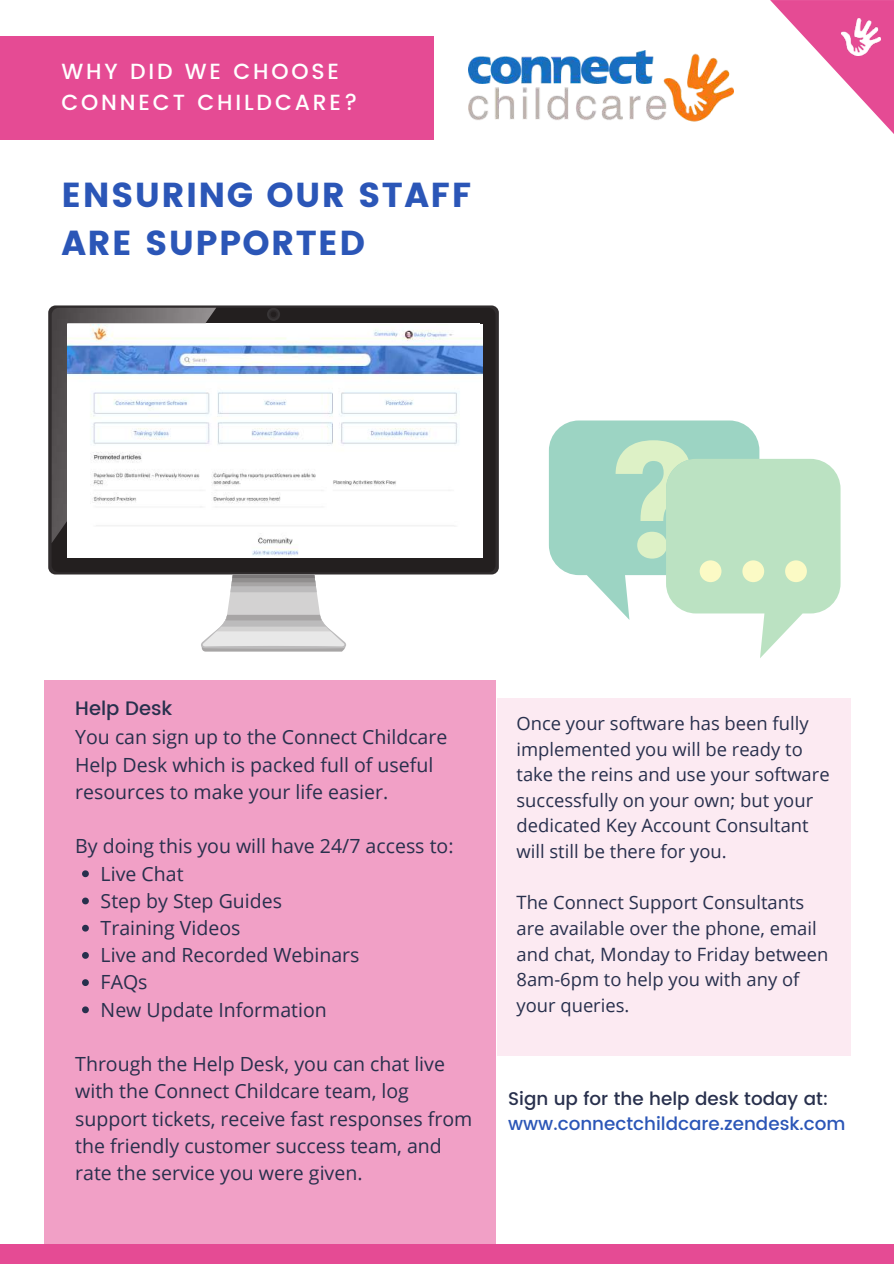
<style>
.page{position:relative;width:894px;height:1264px;background:#fff}
.page>*{position:absolute;margin:0;border:0;box-sizing:border-box;transform-origin:0 0}
.t1{font:34.65px/48.4px "Poppins";letter-spacing:.04em;color:#2b56b7}
.t2{font:500 21.9px/30.6px "Poppins";letter-spacing:.13em;color:#fff}
.t3{font:19.5px/27.2px "Open Sans";color:#28304d}
.t4{font:500 19.5px "Poppins";color:#28304d}
.t5{font:18.3px/25.7px "Open Sans";color:#28304d}
.t6{font:500 18.3px "Poppins";color:#2b56b7}
.t7{font:500 18.3px "Poppins";color:#28304d}
</style>
<div class="page">
<div style="left:0;top:1244px;width:893px;height:19px;background:#e54b94"></div>
<div style="left:48px;top:305px;width:450px;height:269px;background:#302c2d;border-radius:7px"></div>
<div style="left:52px;top:308px;width:443px;height:264px;background:#231f1f;border-radius:7px"></div>
<div style="left:267px;top:308px;width:13px;height:13px;background:#383536;border-radius:50%"></div>
<div style="left:269px;top:310px;width:9px;height:9px;background:#2e2a2b;border-radius:50%"></div>
<svg style="left:271px;top:312px;width:5px;height:5px"></svg>
<img style="left:52px;top:308px;width:164px;height:234px">
<svg style="left:199px;top:574px;width:148px;height:77px"></svg>
<img style="left:67px;top:325px;width:415px;height:232px">
<div style="left:44px;top:679px;width:452px;height:566px;background:#f1a0c6"></div>
<svg style="left:548px;top:420px;width:292px;height:238px"></svg>
<div style="left:699px;top:560px;width:22px;height:22px;background:#fbfac5;border-radius:50%"></div>
<div style="left:742px;top:560px;width:22px;height:22px;background:#fbfac5;border-radius:50%"></div>
<svg style="left:784px;top:560px;width:22px;height:22px"></svg>
<svg style="left:82px;top:870px;width:7px;height:7px"></svg>
<svg style="left:82px;top:897px;width:7px;height:7px"></svg>
<svg style="left:82px;top:924px;width:7px;height:7px"></svg>
<svg style="left:82px;top:952px;width:7px;height:6px"></svg>
<svg style="left:82px;top:979px;width:7px;height:7px"></svg>
<svg style="left:82px;top:1006px;width:7px;height:7px"></svg>
<svg style="left:770px;top:0;width:123px;height:133px"></svg>
<img style="left:841px;top:19px;width:38px;height:37px">
<div style="left:496px;top:698px;width:354px;height:357px;background:#fceaf2"></div>
<div style="left:0;top:37px;width:433px;height:102px;background:#e54b94"></div>
<img style="left:468px;top:51px;width:265px;height:71px">
<p class="t2" style="left:61px;top:56px;width:298px">WHY DID WE CHOOSE<br>CONNECT CHILDCARE?</p>
<h1 class="t1" style="left:61px;top:171px;width:411px">ENSURING OUR STAFF<br>ARE SUPPORTED</h1>
<p class="t4" style="left:75px;top:697px;width:99px">Help Desk</p>
<p class="t3" style="left:75px;top:723px;width:373px">You can sign up to the Connect Childcare<br>Help Desk which is packed full of useful resources to make your life easier.</p>
<p class="t3" style="left:75px;top:832px;width:380px">By doing this you will have 24/7 access to:</p>
<p class="t3" style="left:101px;top:859px;width:260px">Live Chat<br>Step by Step Guides<br>Training Videos<br>Live and Recorded Webinars<br>FAQs<br>New Update Information</p>
<p class="t3" style="left:75px;top:1049px;width:398px">Through the Help Desk, you can chat live with the Connect Childcare team, log support tickets, receive fast responses from the friendly customer success team, and rate the service you were given.</p>
<p class="t5" style="left:516px;top:710px;width:314px">Once your software has been fully implemented you will be ready to take the reins and use your software successfully on your own; but your dedicated Key Account Consultant will still be there for you.</p>
<p class="t5" style="left:516px;top:889px;width:313px">The Connect Support Consultants are available over the phone, email and chat, Monday to Friday between<br>8am-6pm to help you with any of your queries.</p>
<p class="t7" style="left:508px;top:1087px;width:322px">Sign up for the help desk today at:</p>
<p class="t6" style="left:508px;top:1113px;width:339px">www.connectchildcare.zendesk.com</p>
</div>
